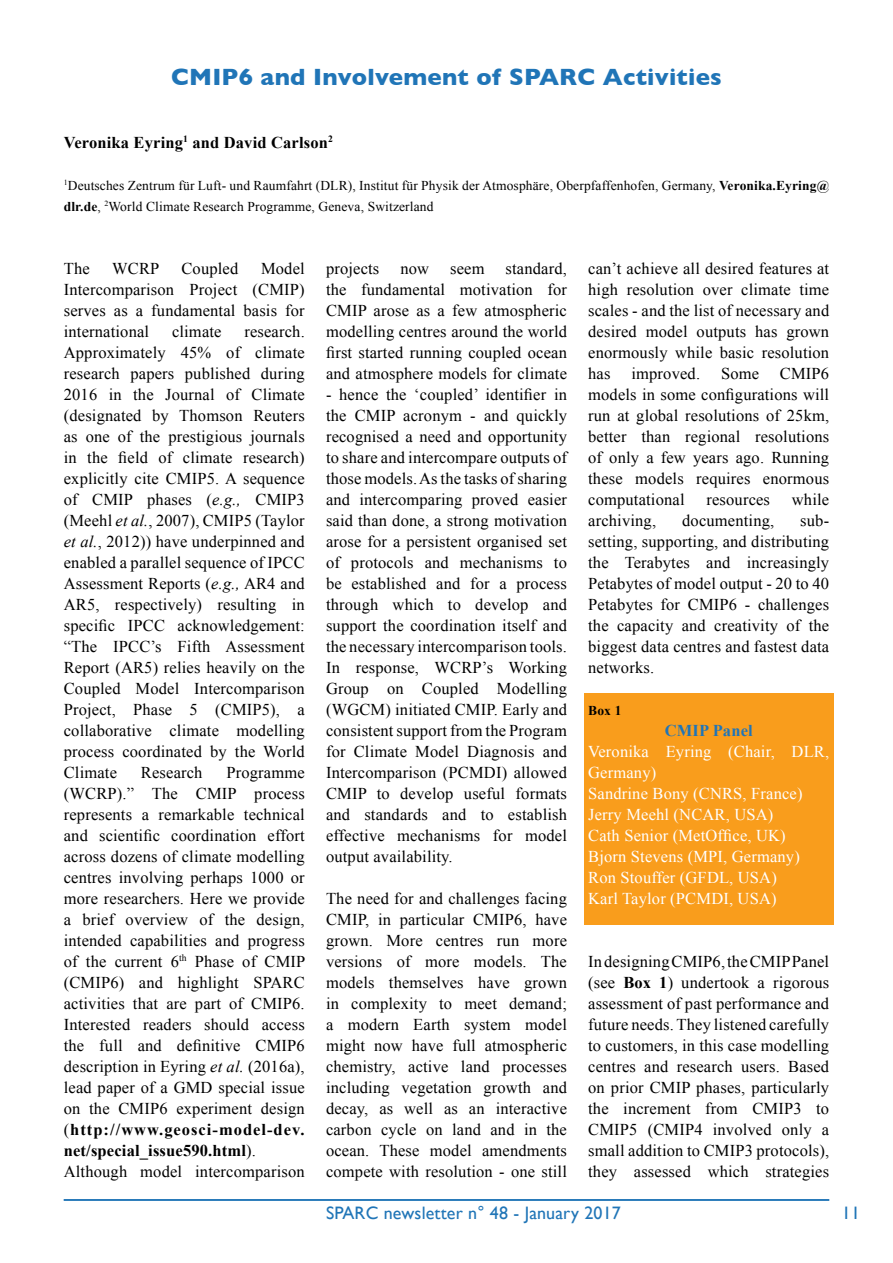
<style>
.page{position:relative;width:893px;height:1263px;background:#fff}
.page>*{position:absolute;margin:0;border:0;box-sizing:border-box;transform-origin:0 0}
.t1{font:700 24px "Gill Sans";letter-spacing:.01em;color:#2075b7}
.t2{font:18px "Gill Sans";letter-spacing:.01em;color:#2075b7}
.t3{font:16.5px/21px "Times New Roman";letter-spacing:.01em;color:#000;text-align:justify}
.t4{font:16.5px/21px "Times New Roman";letter-spacing:.01em;color:#fff}
.t5{font:700 16.5px "Times New Roman";letter-spacing:.01em;color:#000}
.t6{font:700 16.5px "Times New Roman";letter-spacing:.01em;color:#2075b7}
.t7{font:13.5px/21px "Times New Roman";letter-spacing:.01em;color:#000}
.t8{font:700 13.5px "Times New Roman";color:#000}
.s1{font-weight:700}
.s2{font-style:italic}
</style>
<div class="page">
<div style="left:584px;top:693px;width:249px;height:231px;background:#f99d1c"></div>
<hr style="left:64px;top:1199px;width:765px;height:2px;background:#2075b7">
<h1 class="t1" style="left:171px;top:58px;width:552px">CMIP6 and Involvement of SPARC Activities</h1>
<p class="t5" style="left:64px;top:131px;width:271px">Veronika Eyring<sup>1</sup> and David Carlson<sup>2</sup></p>
<p class="t7" style="left:64px;top:175px;width:767px"><sup>1</sup>Deutsches Zentrum für Luft- und Raumfahrt (DLR), Institut für Physik der Atmosphäre, Oberpfaffenhofen, Germany, <span class="s1">Veronika.Eyring@ dlr.de</span>, <sup>2</sup>World Climate Research Programme, Geneva, Switzerland</p>
<p class="t3" style="left:64px;top:258px;width:242px;text-indent:197px">Model Intercomparison Project (CMIP) serves as a fundamental basis for international</p>
<p class="t3" style="left:64px;top:258px;width:27px">The</p>
<p class="t3" style="left:112px;top:258px;width:49px">WCRP</p>
<p class="t3" style="left:181px;top:258px;width:58px">Coupled</p>
<p class="t3" style="left:64px;top:321px;width:242px;text-indent:181px">research.<br>Approximately 45% of climate research papers published during 2016 in the Journal of Climate (designated by Thomson Reuters as one of the prestigious journals in the field of climate research) explicitly cite CMIP5. A sequence of CMIP phases (<span class="s2">e.g.,</span> CMIP3 (Meehl <span class="s2">et al.</span>, 2007), CMIP5 (Taylor <span class="s2">et al.</span>, 2012)) have underpinned and enabled a parallel sequence of IPCC Assessment Reports (<span class="s2">e.g.,</span> AR4 and AR5, respectively) resulting in specific IPCC acknowledgement: “The IPCC’s Fifth Assessment Report (AR5) relies heavily on the Coupled Model Intercomparison Project, Phase 5 (CMIP5), a collaborative climate modelling process coordinated by the World Climate</p>
<p class="t3" style="left:172px;top:321px;width:51px">climate</p>
<p class="t3" style="left:141px;top:762px;width:63px">Research</p>
<p class="t3" style="left:64px;top:762px;width:243px;text-align:left;text-indent:163px">Programme (WCRP).” The CMIP process represents a remarkable technical and scientific coordination effort across dozens of climate modelling centres involving perhaps 1000 or more researchers. Here we provide a brief overview of the design, intended capabilities and progress of the current 6<sup>th</sup> Phase of CMIP (CMIP6) and highlight SPARC activities that are part of CMIP6.<br>Interested readers should access the full and definitive CMIP6 description in Eyring <span class="s2">et al.</span> (2016a), lead paper of a GMD special issue on the CMIP6 experiment design (<span class="s1">http://www.geosci-model-dev. net/special_issue590.html</span>).<br>Although model intercomparison</p>
<p class="t3" style="left:326px;top:258px;width:55px">projects</p>
<p class="t3" style="left:400px;top:258px;width:30px">now</p>
<p class="t3" style="left:450px;top:258px;width:36px">seem</p>
<p class="t3" style="left:326px;top:258px;width:242px;text-indent:180px">standard, the fundamental motivation for CMIP arose as a few atmospheric modelling centres around the world first started running coupled ocean and atmosphere models for climate</p>
<p class="t3" style="left:326px;top:384px;width:242px">- hence the ‘coupled’ identifier in the CMIP acronym - and quickly recognised a need and opportunity to share and intercompare outputs of those models. As the tasks of sharing and intercomparing proved easier said than done, a strong motivation arose for a persistent organised set of protocols and mechanisms to be established and for a process through which to develop and support the coordination itself and the necessary intercomparison tools.<br>In response, WCRP’s Working Group on Coupled Modelling (WGCM) initiated CMIP. Early and consistent support from the Program for Climate Model Diagnosis and Intercomparison (PCMDI) allowed CMIP to develop useful formats and standards and to establish effective mechanisms for model output availability.</p>
<p class="t3" style="left:326px;top:888px;width:242px">The need for and challenges facing CMIP, in particular CMIP6, have grown. More centres run more versions of more models. The models themselves have grown in complexity to meet demand; a modern Earth system model might now have full atmospheric chemistry, active land processes including vegetation growth and decay, as well as an interactive carbon cycle on land and in the ocean. These model amendments compete with resolution - one still</p>
<p class="t3" style="left:588px;top:258px;width:243px">can’t achieve all desired features at high resolution over climate time scales - and the list of necessary and desired model outputs has grown enormously while basic resolution has</p>
<p class="t3" style="left:631px;top:363px;width:70px">improved.</p>
<p class="t3" style="left:721px;top:363px;width:40px">Some</p>
<p class="t3" style="left:588px;top:363px;width:242px;text-indent:192px">CMIP6 models in some configurations will run at global resolutions of 25km, better than regional resolutions of only a few years ago. Running these models requires enormous computational</p>
<p class="t3" style="left:706px;top:489px;width:65px">resources</p>
<p class="t3" style="left:792px;top:489px;width:39px">while</p>
<p class="t3" style="left:588px;top:510px;width:243px;text-indent:212px">sub&shy;setting, supporting, and distributing the Terabytes and increasingly Petabytes of model output - 20 to 40<br>Petabytes for CMIP6 - challenges the capacity and creativity of the biggest data centres and fastest data networks.</p>
<p class="t8" style="left:588px;top:701px;width:35px">Box 1</p>
<p class="t6" style="left:665px;top:719px;width:90px">CMIP Panel</p>
<p class="t4" style="left:588px;top:741px;width:242px">Veronika Eyring (Chair, DLR,<br>Germany)<br>Sandrine Bony (CNRS, France)<br>Jerry Meehl (NCAR, USA)<br>Cath Senior (MetOffice, UK)<br>Bjorn Stevens (MPI, Germany)<br>Ron Stouffer (GFDL, USA)<br>Karl Taylor (PCMDI, USA)</p>
<p class="t3" style="left:588px;top:510px;width:69px">archiving,</p>
<p class="t3" style="left:682px;top:510px;width:94px">documenting,</p>
<p class="t3" style="left:588px;top:951px;width:242px">In designing CMIP6, the CMIP Panel (see <span class="s1">Box 1</span>) undertook a rigorous assessment of past performance and future needs. They listened carefully to customers, in this case modelling centres and research users. Based on prior CMIP phases, particularly the increment from CMIP3 to CMIP5 (CMIP4 involved only a small addition to CMIP3 protocols), they assessed which strategies</p>
<p class="t2" style="left:326px;top:1202px;width:296px">SPARC newsletter n° 48 - January 2017</p>
<p class="t2" style="left:842px;top:1202px;width:20px">11</p>
</div>
